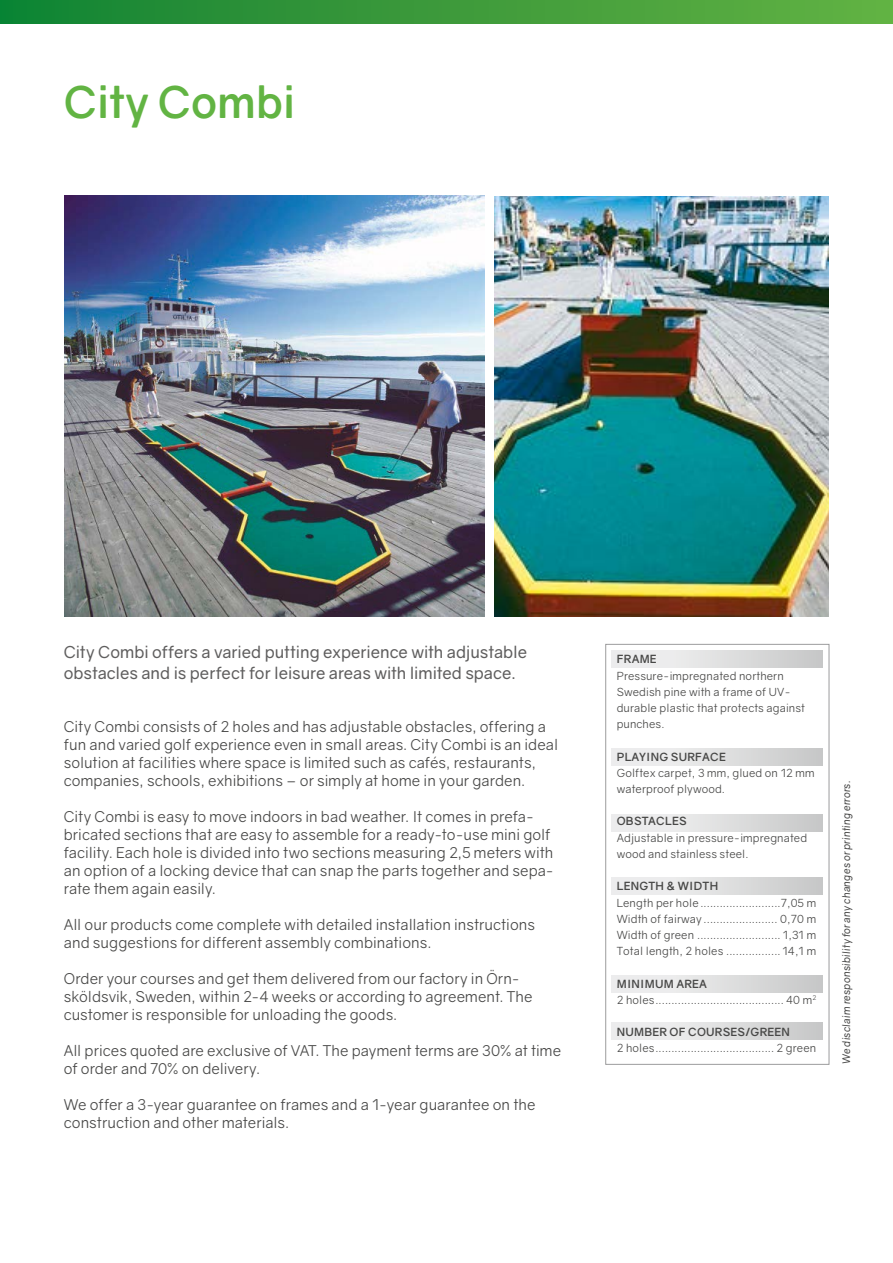
<style>
.page{position:relative;width:893px;height:1263px;background:#fff}
.page>*{position:absolute;margin:0;border:0;box-sizing:border-box;transform-origin:0 0}
.t1{font:700 43.5px "Gravity";color:#62b443}
.t2{font:16.5px/21px "Gravity";letter-spacing:-.005em;color:#5f5e5e}
.t3{font:15px/18px "Gravity";letter-spacing:.005em;color:#484847}
.t4{font:11.25px/16.2px "Gravity";letter-spacing:.01em;color:#484847}
.t5{font:700 11.25px "Gravity";letter-spacing:.02em;color:#484847}
.t6{font:italic 10.5px "Gravity";letter-spacing:.015em;color:#484847}
.s1{font-weight:700}
</style>
<div class="page">
<div style="left:0;top:0;width:893px;height:23px;background:linear-gradient(to right,#118333,#65b243)"></div>
<img style="left:64px;top:196px;width:420px;height:420px">
<img style="left:495px;top:197px;width:334px;height:419px">
<div style="left:605px;top:644px;width:224px;height:420px;background:#fff;border:1px solid #9c9c9d"></div>
<div style="left:612px;top:650px;width:211px;height:17px;background:linear-gradient(to right,#f4f4f5,#c9caca)"></div>
<div style="left:612px;top:748px;width:211px;height:17px;background:linear-gradient(to right,#f4f4f5,#c9caca)"></div>
<div style="left:612px;top:814px;width:211px;height:17px;background:linear-gradient(to right,#f4f4f5,#c9caca)"></div>
<div style="left:612px;top:877px;width:211px;height:17px;background:linear-gradient(to right,#f4f4f5,#c9caca)"></div>
<div style="left:612px;top:975px;width:211px;height:17px;background:linear-gradient(to right,#f4f4f5,#c9caca)"></div>
<div style="left:612px;top:1023px;width:211px;height:17px;background:linear-gradient(to right,#f4f4f5,#c9caca)"></div>
<h1 class="t1" style="left:64px;top:75px;width:233px">City Combi</h1>
<p class="t2" style="left:64px;top:641px;width:465px">City Combi offers a varied putting experience with adjustable obstacles and is perfect for leisure areas with limited space.</p>
<p class="t5" style="left:617px;top:652px;width:42px">FRAME</p>
<p class="t4" style="left:617px;top:667px;width:190px">Pressure-impregnated northern<br>Swedish pine with a frame of UV&shy;durable plastic that protects against punches.</p>
<p class="t5" style="left:617px;top:749px;width:111px">PLAYING SURFACE</p>
<p class="t4" style="left:617px;top:765px;width:199px">Golftex carpet, 3 mm, glued on 12 mm waterproof plywood.</p>
<p class="t5" style="left:617px;top:814px;width:71px">OBSTACLES</p>
<p class="t4" style="left:617px;top:829px;width:192px">Adjustable in pressure-impregnated wood and stainless steel.</p>
<p class="t5" style="left:617px;top:879px;width:103px">LENGTH &amp; WIDTH</p>
<p class="t4" style="left:617px;top:894px;width:201px;text-align:justify">Length per hole .........................7,05 m Width of fairway ....................... 0,70 m Width of green .......................... 1,31 m Total length, 2 holes ................. 14,1 m</p>
<p class="t4" style="left:617px;top:975px;width:201px"><span class="s1">MINIMUM AREA<br></span>2 holes........................................ 40 m<sup>2</sup></p>
<p class="t5" style="left:617px;top:1025px;width:175px">NUMBER OF COURSES/GREEN</p>
<p class="t4" style="left:617px;top:1040px;width:201px">2 holes..................................... 2 green</p>
<p class="t3" style="left:64px;top:718px;width:496px">City Combi consists of 2 holes and has adjustable obstacles, offering a fun and varied golf experience even in small areas. City Combi is an ideal solution at facilities where space is limited such as cafés, restaurants, companies, schools, exhibitions – or simply at home in your garden.</p>
<p class="t3" style="left:64px;top:808px;width:492px">City Combi is easy to move indoors in bad weather. It comes in prefa&shy;bricated sections that are easy to assemble for a ready-to-use mini golf facility. Each hole is divided into two sections measuring 2,5 meters with an option of a locking device that can snap the parts together and sepa&shy;rate them again easily.</p>
<p class="t3" style="left:64px;top:916px;width:473px">All our products come complete with detailed installation instructions and suggestions for different assembly combinations.</p>
<p class="t3" style="left:64px;top:970px;width:470px">Order your courses and get them delivered from our factory in Örn&shy;sköldsvik, Sweden, within 2-4 weeks or according to agreement. The customer is responsible for unloading the goods.</p>
<p class="t3" style="left:64px;top:1042px;width:499px">All prices quoted are exclusive of VAT. The payment terms are 30% at time of order and 70% on delivery.</p>
<p class="t3" style="left:64px;top:1096px;width:473px">We offer a 3-year guarantee on frames and a 1-year guarantee on the construction and other materials.</p>
<p class="t6" style="left:840px;top:1064px;width:285px;rotate:-90deg">We disclaim responsibility for any changes or printing errors.</p>
</div>
